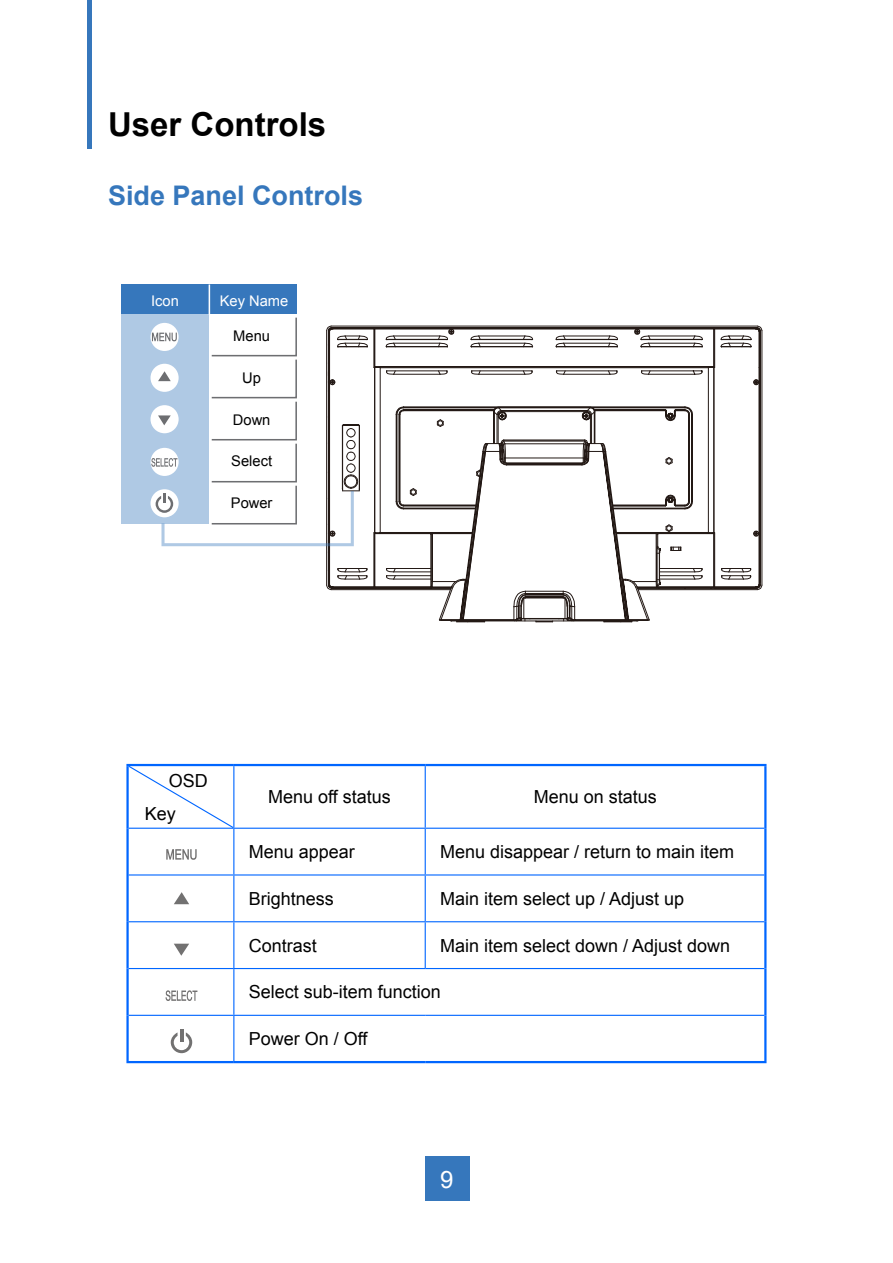
<style>
.page{position:relative;width:893px;height:1263px;background:#fff}
.page>*{position:absolute;margin:0;border:0;box-sizing:border-box;transform-origin:0 0}
.heading_1{font:700 33px "Arial";color:#000}
.Headline{font:700 27px "Arial";color:#3677bc}
.t1{font:24px "Arial";color:#fff}
.t2{font:18px "Arial";color:#000}
.t3{font:14.7px "Arial";color:#000}
.t4{font:14.7px "Arial";color:#fff}
</style>
<div class="page">
<hr style="left:87px;top:0;width:4px;height:149px;background:#3677bc">
<div style="left:425px;top:1156px;width:45px;height:44px;background:#3677bc"></div>
<hr style="left:126px;top:766px;width:3px;height:62px;background:#06f">
<hr style="left:234px;top:764px;width:191px;height:2px;background:#06f">
<hr style="left:425px;top:764px;width:341px;height:2px;background:#06f">
<hr style="left:764px;top:766px;width:2px;height:62px;background:#06f">
<hr style="left:126px;top:828px;width:3px;height:47px;background:#06f">
<hr style="left:764px;top:828px;width:2px;height:47px;background:#06f">
<hr style="left:126px;top:875px;width:3px;height:47px;background:#06f">
<hr style="left:764px;top:875px;width:2px;height:47px;background:#06f">
<hr style="left:126px;top:922px;width:3px;height:46px;background:#06f">
<hr style="left:764px;top:922px;width:2px;height:46px;background:#06f">
<hr style="left:126px;top:968px;width:3px;height:47px;background:#06f">
<hr style="left:764px;top:968px;width:2px;height:47px;background:#06f">
<hr style="left:126px;top:1015px;width:3px;height:46px;background:#06f">
<hr style="left:764px;top:1015px;width:2px;height:46px;background:#06f">
<hr style="left:126px;top:1061px;width:108px;height:2px;background:#06f">
<hr style="left:234px;top:1061px;width:191px;height:2px;background:#06f">
<hr style="left:425px;top:1061px;width:341px;height:2px;background:#06f">
<hr style="left:233px;top:766px;width:1px;height:62px;background:#06f">
<hr style="left:425px;top:766px;width:1px;height:62px;background:#06f">
<hr style="left:234px;top:828px;width:191px;height:1px;background:#06f">
<hr style="left:233px;top:829px;width:1px;height:45px;background:#06f">
<hr style="left:425px;top:828px;width:339px;height:1px;background:#06f">
<hr style="left:425px;top:829px;width:1px;height:45px;background:#06f">
<hr style="left:129px;top:874px;width:105px;height:1px;background:#06f">
<hr style="left:234px;top:874px;width:191px;height:1px;background:#06f">
<hr style="left:233px;top:875px;width:1px;height:46px;background:#06f">
<hr style="left:425px;top:874px;width:339px;height:1px;background:#06f">
<hr style="left:425px;top:875px;width:1px;height:46px;background:#06f">
<hr style="left:129px;top:921px;width:105px;height:1px;background:#06f">
<hr style="left:234px;top:921px;width:191px;height:1px;background:#06f">
<hr style="left:233px;top:922px;width:1px;height:46px;background:#06f">
<hr style="left:425px;top:921px;width:339px;height:1px;background:#06f">
<hr style="left:425px;top:922px;width:1px;height:46px;background:#06f">
<hr style="left:129px;top:968px;width:105px;height:1px;background:#06f">
<hr style="left:234px;top:968px;width:191px;height:1px;background:#06f">
<hr style="left:233px;top:969px;width:1px;height:46px;background:#06f">
<hr style="left:425px;top:968px;width:339px;height:1px;background:#06f">
<hr style="left:129px;top:1015px;width:105px;height:1px;background:#06f">
<hr style="left:234px;top:1015px;width:191px;height:1px;background:#06f">
<hr style="left:233px;top:1016px;width:1px;height:45px;background:#06f">
<hr style="left:425px;top:1015px;width:339px;height:1px;background:#06f">
<hr style="left:126px;top:764px;width:108px;height:2px;background:#06f">
<hr style="left:129px;top:828px;width:105px;height:1px;background:#06f">
<svg style="left:129px;top:766px;width:104px;height:62px"></svg>
<svg style="left:166px;top:849px;width:31px;height:11px"></svg>
<svg style="left:174px;top:892px;width:15px;height:12px"></svg>
<svg style="left:174px;top:944px;width:15px;height:12px"></svg>
<svg style="left:166px;top:990px;width:31px;height:11px"></svg>
<svg style="left:171px;top:1029px;width:21px;height:24px"></svg>
<div style="left:121px;top:314px;width:88px;height:209px;background:#afc9e4"></div>
<div style="left:121px;top:285px;width:176px;height:29px;background:#3677bc"></div>
<hr style="left:209px;top:284px;width:1px;height:31px;background:#fff">
<svg style="left:151px;top:317px;width:612px;height:305px"></svg>
<p class="heading_1" style="left:108px;top:103px;width:220px">User Controls</p>
<p class="Headline" style="left:108px;top:178px;width:257px">Side Panel Controls</p>
<p class="t4" style="left:151px;top:291px;width:29px">Icon</p>
<p class="t4" style="left:220px;top:291px;width:70px">Key Name</p>
<p class="t3" style="left:233px;top:326px;width:38px">Menu</p>
<p class="t3" style="left:242px;top:368px;width:20px">Up</p>
<p class="t3" style="left:233px;top:410px;width:39px">Down</p>
<p class="t3" style="left:231px;top:452px;width:42px">Select</p>
<p class="t3" style="left:231px;top:493px;width:43px">Power</p>
<p class="t2" style="left:169px;top:769px;width:41px">OSD</p>
<p class="t2" style="left:145px;top:801px;width:33px">Key</p>
<p class="t2" style="left:268px;top:785px;width:124px">Menu off status</p>
<p class="t2" style="left:534px;top:785px;width:125px">Menu on status</p>
<p class="t2" style="left:249px;top:840px;width:108px">Menu appear</p>
<p class="t2" style="left:440px;top:840px;width:296px">Menu disappear / return to main item</p>
<p class="t2" style="left:249px;top:887px;width:87px">Brightness</p>
<p class="t2" style="left:440px;top:887px;width:246px">Main item select up / Adjust up</p>
<p class="t2" style="left:249px;top:933px;width:70px">Contrast</p>
<p class="t2" style="left:440px;top:933px;width:292px">Main item select down / Adjust down</p>
<p class="t2" style="left:249px;top:980px;width:194px">Select sub-item function</p>
<p class="t2" style="left:249px;top:1027px;width:120px">Power On / Off</p>
<p class="t1" style="left:440px;top:1164px;width:15px">9</p>
</div>
